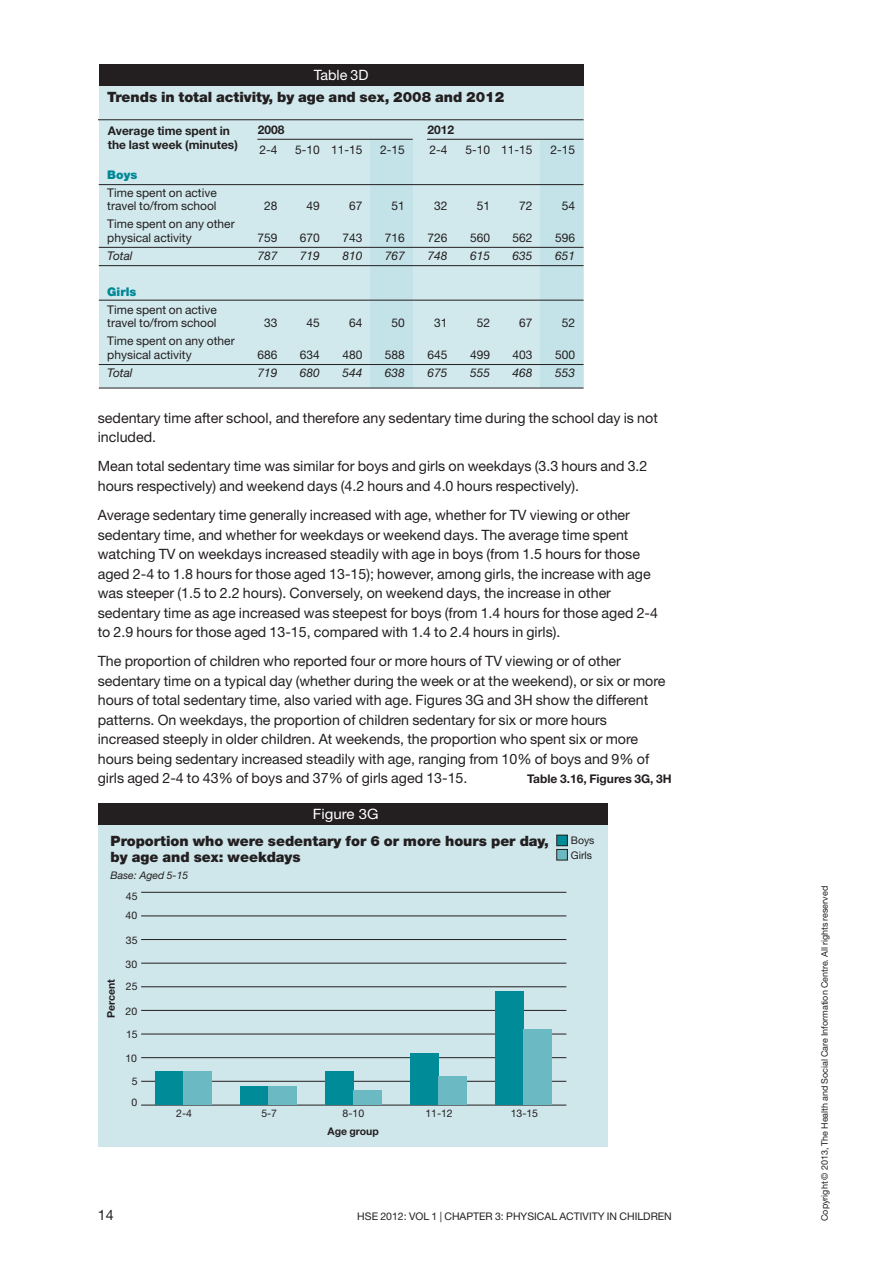
<style>
.page{position:relative;width:893px;height:1263px;background:#fff}
.page>*{position:absolute;margin:0;border:0;box-sizing:border-box;transform-origin:0 0}
.t1{font:14.25px/19.5px "Helvetica Neue";color:#231f20}
.t2{font:900 14.25px/16.5px "Helvetica Neue";color:#231f20}
.t3{font:14.25px "Helvetica Neue";color:#fff;scale:1.06 1}
.t4{font:14.25px "Helvetica Neue";color:#fff}
.t5{font:12px/13.5px "Helvetica Neue";color:#231f20}
.t6{font:700 12px/13.5px "Helvetica Neue";color:#231f20}
.t7{font:italic 12px "Helvetica Neue";color:#231f20}
.t8{font:900 12px "Helvetica Neue";color:#008795}
.t9{font:10.5px/14.2px "Helvetica Neue";color:#231f20}
.t10{font:700 10.5px "Helvetica Neue";color:#231f20}
.t11{font:italic 10.5px "Helvetica Neue";color:#231f20}
.t12{font:9px "Helvetica Neue";color:#231f20}
</style>
<div class="page">
<div style="left:99px;top:86px;width:485px;height:302px;background:#d1e9ed"></div>
<div style="left:99px;top:64px;width:485px;height:22px;background:#231f20"></div>
<hr style="left:98px;top:119px;width:486px;height:1px;background:#231f20">
<div style="left:370px;top:139px;width:43px;height:249px;background:#c4e3e8"></div>
<div style="left:540px;top:139px;width:43px;height:249px;background:#c4e3e8"></div>
<hr style="left:427px;top:139px;width:157px;height:1px;background:#231f20">
<hr style="left:257px;top:139px;width:156px;height:1px;background:#231f20">
<hr style="left:99px;top:184px;width:485px;height:1px;background:#231f20">
<hr style="left:99px;top:247px;width:485px;height:1px;background:#231f20">
<hr style="left:99px;top:364px;width:485px;height:1px;background:#231f20">
<hr style="left:99px;top:265px;width:485px;height:1px;background:#231f20">
<hr style="left:99px;top:300px;width:485px;height:1px;background:#231f20">
<hr style="left:99px;top:388px;width:485px;height:1px;background:#231f20">
<div style="left:99px;top:807px;width:509px;height:339px;background:#cfe6ea"></div>
<div style="left:99px;top:803px;width:509px;height:22px;background:#231f20"></div>
<hr style="left:141px;top:1105px;width:425px;height:1px;background:#231f20">
<hr style="left:141px;top:1081px;width:425px;height:1px;background:#231f20">
<hr style="left:141px;top:1057px;width:425px;height:1px;background:#231f20">
<hr style="left:141px;top:1034px;width:425px;height:1px;background:#231f20">
<hr style="left:141px;top:1010px;width:425px;height:1px;background:#231f20">
<hr style="left:141px;top:986px;width:425px;height:1px;background:#231f20">
<hr style="left:141px;top:963px;width:425px;height:1px;background:#231f20">
<hr style="left:141px;top:939px;width:425px;height:1px;background:#231f20">
<hr style="left:141px;top:916px;width:425px;height:1px;background:#231f20">
<hr style="left:141px;top:892px;width:425px;height:1px;background:#231f20">
<div style="left:156px;top:1072px;width:28px;height:33px;background:#008b98"></div>
<div style="left:241px;top:1086px;width:28px;height:19px;background:#008b98"></div>
<div style="left:326px;top:1072px;width:28px;height:33px;background:#008b98"></div>
<div style="left:411px;top:1053px;width:28px;height:52px;background:#008b98"></div>
<div style="left:496px;top:991px;width:28px;height:114px;background:#008b98"></div>
<div style="left:184px;top:1072px;width:28px;height:33px;background:#6ab9c3"></div>
<div style="left:269px;top:1086px;width:28px;height:19px;background:#6ab9c3"></div>
<div style="left:354px;top:1091px;width:28px;height:14px;background:#6ab9c3"></div>
<div style="left:439px;top:1076px;width:28px;height:29px;background:#6ab9c3"></div>
<div style="left:524px;top:1029px;width:28px;height:76px;background:#6ab9c3"></div>
<div style="left:557px;top:835px;width:10px;height:11px;background:#008b98"></div>
<div style="left:556px;top:835px;width:12px;height:11px;border:1px solid #231f20"></div>
<div style="left:557px;top:849px;width:10px;height:11px;background:#6ab9c3"></div>
<div style="left:556px;top:849px;width:12px;height:11px;border:1px solid #231f20"></div>
<p class="t4" style="left:314px;top:69px;width:56px">Table 3D</p>
<p class="t2" style="left:107px;top:90px;width:398px">Trends in total activity, by age and sex, 2008 and 2012</p>
<p class="t6" style="left:258px;top:124px;width:28px">2008</p>
<p class="t6" style="left:427px;top:124px;width:28px">2012</p>
<p class="t5" style="left:259px;top:144px;width:20px">2-4</p>
<p class="t5" style="left:295px;top:144px;width:69px">5-10 11-15</p>
<p class="t5" style="left:380px;top:144px;width:26px">2-15</p>
<p class="t5" style="left:429px;top:144px;width:20px">2-4</p>
<p class="t5" style="left:465px;top:144px;width:69px">5-10 11-15</p>
<p class="t5" style="left:550px;top:144px;width:26px">2-15</p>
<p class="t8" style="left:107px;top:170px;width:32px">Boys</p>
<p class="t5" style="left:107px;top:187px;width:111px">Time spent on active travel to/from school</p>
<p class="t6" style="left:108px;top:125px;width:132px">Average time spent in the last week (minutes)</p>
<p class="t5" style="left:264px;top:200px;width:15px">28</p>
<p class="t5" style="left:307px;top:200px;width:15px">49</p>
<p class="t5" style="left:349px;top:200px;width:15px">67</p>
<p class="t5" style="left:392px;top:200px;width:15px">51</p>
<p class="t5" style="left:434px;top:200px;width:15px">32</p>
<p class="t5" style="left:477px;top:200px;width:15px">51</p>
<p class="t5" style="left:519px;top:200px;width:15px">72</p>
<p class="t5" style="left:562px;top:200px;width:15px">54</p>
<p class="t5" style="left:107px;top:218px;width:129px">Time spent on any other physical activity</p>
<p class="t5" style="left:257px;top:232px;width:22px">759</p>
<p class="t5" style="left:300px;top:232px;width:22px">670</p>
<p class="t5" style="left:342px;top:232px;width:22px">743</p>
<p class="t5" style="left:385px;top:232px;width:22px">716</p>
<p class="t5" style="left:427px;top:232px;width:22px">726</p>
<p class="t5" style="left:470px;top:232px;width:22px">560</p>
<p class="t5" style="left:512px;top:232px;width:22px">562</p>
<p class="t5" style="left:555px;top:232px;width:22px">596</p>
<p class="t7" style="left:107px;top:251px;width:27px">Total</p>
<p class="t7" style="left:257px;top:251px;width:22px">787</p>
<p class="t7" style="left:300px;top:251px;width:22px">719</p>
<p class="t7" style="left:342px;top:251px;width:22px">810</p>
<p class="t7" style="left:385px;top:251px;width:22px">767</p>
<p class="t7" style="left:427px;top:251px;width:22px">748</p>
<p class="t7" style="left:470px;top:251px;width:22px">615</p>
<p class="t7" style="left:512px;top:251px;width:22px">635</p>
<p class="t7" style="left:555px;top:251px;width:22px">651</p>
<p class="t8" style="left:107px;top:287px;width:31px">Girls</p>
<p class="t5" style="left:107px;top:304px;width:111px">Time spent on active travel to/from school</p>
<p class="t5" style="left:264px;top:317px;width:15px">33</p>
<p class="t5" style="left:307px;top:317px;width:15px">45</p>
<p class="t5" style="left:349px;top:317px;width:15px">64</p>
<p class="t5" style="left:392px;top:317px;width:15px">50</p>
<p class="t5" style="left:434px;top:317px;width:15px">31</p>
<p class="t5" style="left:477px;top:317px;width:15px">52</p>
<p class="t5" style="left:519px;top:317px;width:15px">67</p>
<p class="t5" style="left:562px;top:317px;width:15px">52</p>
<p class="t5" style="left:107px;top:335px;width:129px">Time spent on any other physical activity</p>
<p class="t5" style="left:257px;top:349px;width:22px">686</p>
<p class="t5" style="left:300px;top:349px;width:22px">634</p>
<p class="t5" style="left:342px;top:349px;width:22px">480</p>
<p class="t5" style="left:385px;top:349px;width:22px">588</p>
<p class="t5" style="left:427px;top:349px;width:22px">645</p>
<p class="t5" style="left:470px;top:349px;width:22px">499</p>
<p class="t5" style="left:512px;top:349px;width:22px">403</p>
<p class="t5" style="left:555px;top:349px;width:22px">500</p>
<p class="t7" style="left:107px;top:368px;width:27px">Total</p>
<p class="t7" style="left:257px;top:368px;width:22px">719</p>
<p class="t7" style="left:300px;top:368px;width:22px">680</p>
<p class="t7" style="left:342px;top:368px;width:22px">544</p>
<p class="t7" style="left:385px;top:368px;width:22px">638</p>
<p class="t7" style="left:427px;top:368px;width:22px">675</p>
<p class="t7" style="left:470px;top:368px;width:22px">555</p>
<p class="t7" style="left:512px;top:368px;width:22px">468</p>
<p class="t7" style="left:555px;top:368px;width:22px">553</p>
<p class="t1" style="left:98px;top:409px;width:561px">sedentary time after school, and therefore any sedentary time during the school day is not included.</p>
<p class="t1" style="left:98px;top:458px;width:551px">Mean total sedentary time was similar for boys and girls on weekdays (3.3 hours and 3.2 hours respectively) and weekend days (4.2 hours and 4.0 hours respectively).</p>
<p class="t1" style="left:98px;top:507px;width:562px">Average sedentary time generally increased with age, whether for TV viewing or other sedentary time, and whether for weekdays or weekend days. The average time spent watching TV on weekdays increased steadily with age in boys (from 1.5 hours for those aged 2-4 to 1.8 hours for those aged 13-15); however, among girls, the increase with age was steeper (1.5 to 2.2 hours). Conversely, on weekend days, the increase in other sedentary time as age increased was steepest for boys (from 1.4 hours for those aged 2-4 to 2.9 hours for those aged 13-15, compared with 1.4 to 2.4 hours in girls).</p>
<p class="t1" style="left:98px;top:653px;width:569px">The proportion of children who reported four or more hours of TV viewing or of other sedentary time on a typical day (whether during the week or at the weekend), or six or more hours of total sedentary time, also varied with age. Figures 3G and 3H show the different patterns. On weekdays, the proportion of children sedentary for six or more hours increased steeply in older children. At weekends, the proportion who spent six or more hours being sedentary increased steadily with age, ranging from 10% of boys and 9% of girls aged 2-4 to 43% of boys and 37% of girls aged 13-15.</p>
<p class="t6" style="left:527px;top:773px;width:146px">Table 3.16, Figures 3G, 3H</p>
<p class="t3" style="left:313px;top:809px;width:64px">Figure 3G</p>
<p class="t2" style="left:111px;top:833px;width:440px">Proportion who were sedentary for 6 or more hours per day, by age and sex: weekdays</p>
<p class="t11" style="left:111px;top:871px;width:79px">Base: Aged 5-15</p>
<p class="t9" style="left:126px;top:890px;width:13px">45</p>
<p class="t9" style="left:126px;top:910px;width:13px">40</p>
<p class="t9" style="left:126px;top:934px;width:13px">35</p>
<p class="t10" style="left:107px;top:1018px;width:40px;rotate:-90deg">Percent</p>
<p class="t9" style="left:126px;top:958px;width:13px">30</p>
<p class="t9" style="left:126px;top:980px;width:13px">25</p>
<p class="t9" style="left:126px;top:1005px;width:13px">20</p>
<p class="t9" style="left:126px;top:1028px;width:13px">15</p>
<p class="t9" style="left:125px;top:1052px;width:13px">10</p>
<p class="t9" style="left:132px;top:1075px;width:7px">5</p>
<p class="t9" style="left:131px;top:1096px;width:7px">0</p>
<p class="t9" style="left:176px;top:1107px;width:17px">2-4</p>
<p class="t9" style="left:261px;top:1107px;width:17px">5-7</p>
<p class="t9" style="left:343px;top:1107px;width:23px">8-10</p>
<p class="t9" style="left:425px;top:1107px;width:29px">11-12</p>
<p class="t9" style="left:511px;top:1107px;width:29px">13-15</p>
<p class="t10" style="left:328px;top:1127px;width:53px">Age group</p>
<p class="t9" style="left:571px;top:834px;width:25px">Boys<br>Girls</p>
<p class="t1" style="left:98px;top:1206px;width:17px">14</p>
<p class="t9" style="left:357px;top:1210px;width:316px">HSE 2012: VOL 1 | CHAPTER 3: PHYSICAL ACTIVITY IN CHILDREN</p>
<p class="t12" style="left:821px;top:1221px;width:337px;rotate:-90deg">Copyright © 2013, The Health and Social Care Information Centre. All rights reserved</p>
</div>
